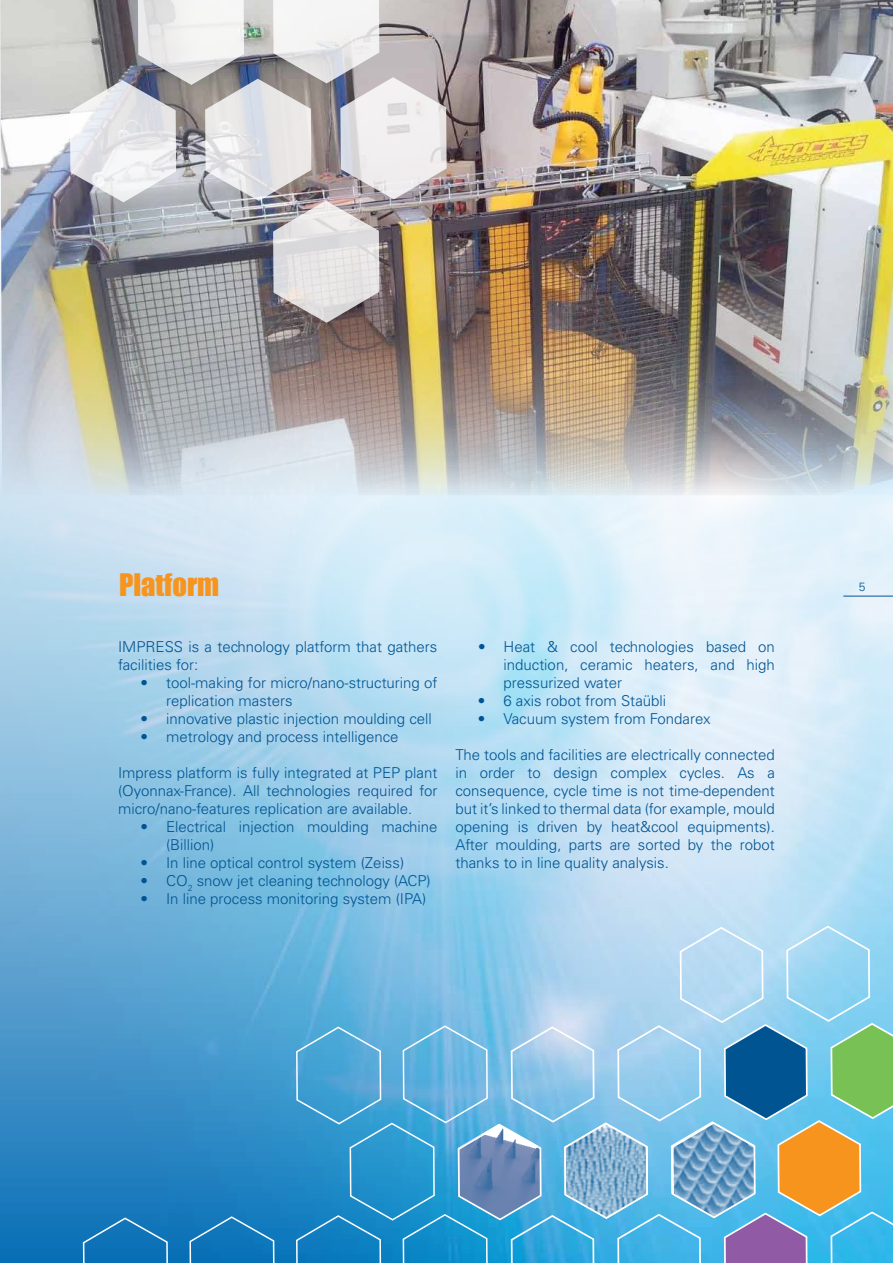
<style>
.page{position:relative;width:893px;height:1263px;background:#fff}
.page>*{position:absolute;margin:0;border:0;box-sizing:border-box;transform-origin:0 0}
.t1{font:28.5px "Impact";color:#f7941e}
.t2{font:300 15px/18px "Univers LT Std";color:#005492}
.t3{font:300 12px "Univers LT Std";color:#005492}
</style>
<div class="page">
<img style="left:0;top:495px;width:893px;height:768px">
<svg style="left:82px;top:1216px;width:87px;height:47px;background:#1979bb"></svg>
<svg style="left:188px;top:1215px;width:87px;height:48px;background:#197bbd"></svg>
<svg style="left:295px;top:925px;width:598px;height:338px;background:#73b5d5"></svg>
<hr style="left:843px;top:596px;width:50px;height:1px;background:#005492">
<img style="left:0;top:0;width:893px;height:495px">
<img style="left:70px;top:0;width:377px;height:323px">
<h1 class="t1" style="left:119px;top:562px;width:102px">Platform</h1>
<p class="t2" style="left:118px;top:638px;width:321px">IMPRESS is a technology platform that gathers facilities for:</p>
<p class="t2" style="left:166px;top:674px;width:273px;text-indent:-26px">• tool-making for micro/nano-structuring of replication masters</p>
<p class="t2" style="left:141px;top:710px;width:293px">• innovative plastic injection moulding cell</p>
<p class="t2" style="left:141px;top:728px;width:260px">• metrology and process intelligence</p>
<p class="t2" style="left:118px;top:764px;width:321px;text-align:justify">Impress platform is fully integrated at PEP plant (Oyonnax-France). All technologies required for micro/nano-features replication are available.</p>
<p class="t2" style="left:166px;top:818px;width:273px;text-indent:-26px">• Electrical injection moulding machine (Billion)</p>
<p class="t2" style="left:141px;top:854px;width:265px">• In line optical control system (Zeiss)</p>
<p class="t2" style="left:141px;top:872px;width:292px">• CO<sub>2</sub> snow jet cleaning technology (ACP)</p>
<p class="t2" style="left:140px;top:890px;width:287px">• In line process monitoring system (IPA)</p>
<p class="t2" style="left:503px;top:638px;width:273px;text-align:justify;text-indent:-25px">• Heat &amp; cool technologies based on induction, ceramic heaters, and high pressurized water</p>
<p class="t2" style="left:478px;top:692px;width:190px">• 6 axis robot from Staübli</p>
<p class="t2" style="left:478px;top:710px;width:234px">• Vacuum system from Fondarex</p>
<p class="t2" style="left:455px;top:746px;width:321px;text-align:justify">The tools and facilities are electrically connected in order to design complex cycles. As a consequence, cycle time is not time-dependent but it’s linked to thermal data (for example, mould opening is driven by heat&amp;cool equipments).<br>After moulding, parts are sorted by the robot thanks to in line quality analysis.</p>
<p class="t3" style="left:859px;top:580px;width:8px">5</p>
</div>
